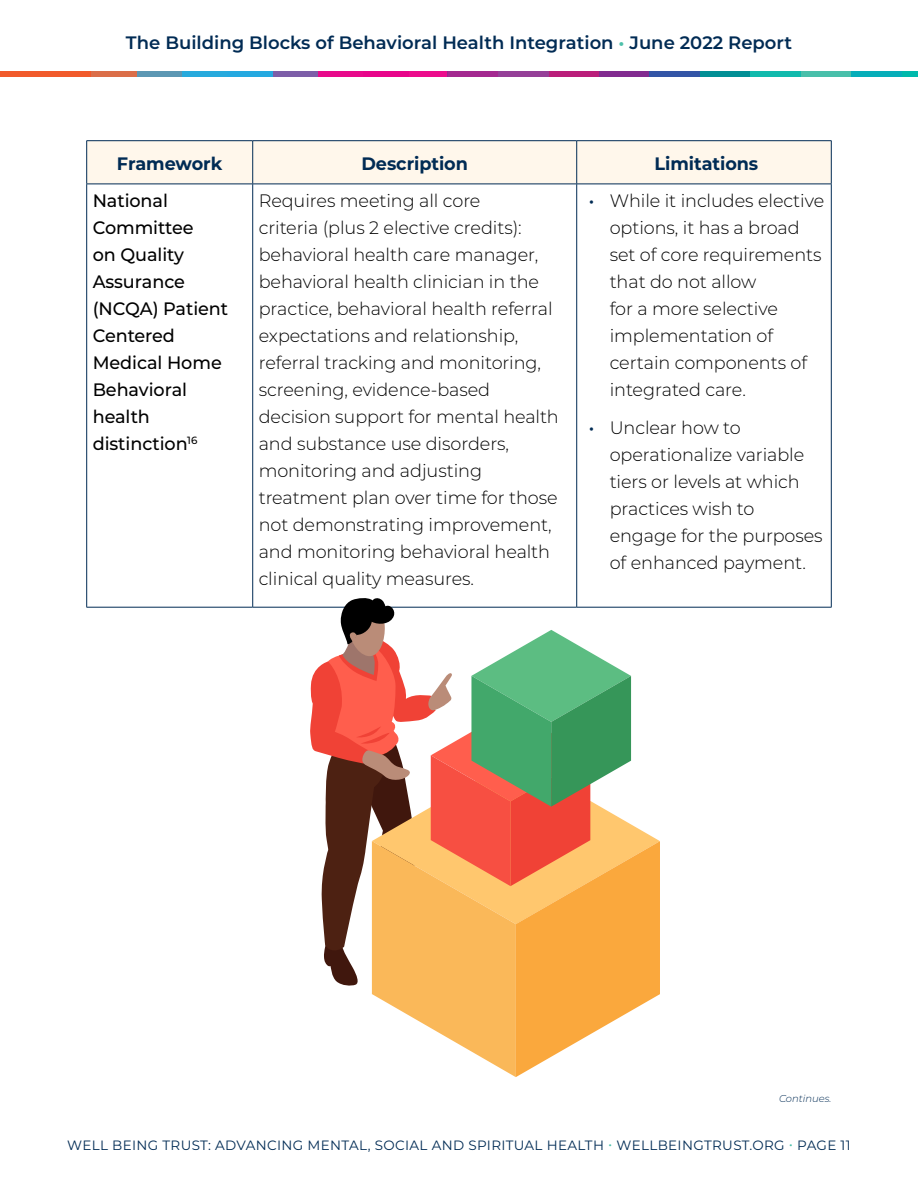
<style>
.page{position:relative;width:918px;height:1188px;background:#fff}
.page>*{position:absolute;margin:0;border:0;box-sizing:border-box;transform-origin:0 0}
.t1{font:300 18px/27px "Montserrat";letter-spacing:-.005em;color:#000}
.t2{font:500 18px/27px "Montserrat";letter-spacing:-.005em;color:#000}
.t3{font:600 18px "Montserrat";color:#002b54}
.t4{font:700 18px "Montserrat";letter-spacing:-.005em;color:#002b54}
.t5{font:13.5px "Montserrat";letter-spacing:.025em;color:#002b54}
.t6{font:italic 300 10.05px "Montserrat";color:#002b54}
.s1{color:#4dc0aa}
.s2{font-weight:500;color:#002b54}
</style>
<div class="page">
<div style="left:408px;top:71px;width:40px;height:5px;background:#ec0c8c"></div>
<div style="left:363px;top:71px;width:45px;height:5px;background:#e8058a"></div>
<div style="left:317px;top:71px;width:46px;height:5px;background:#e80a8b"></div>
<div style="left:272px;top:71px;width:45px;height:5px;background:#7d5ea8"></div>
<div style="left:227px;top:71px;width:45px;height:5px;background:#25a9e0"></div>
<div style="left:181px;top:71px;width:46px;height:5px;background:#27aadd"></div>
<div style="left:136px;top:71px;width:45px;height:5px;background:#5c97b3"></div>
<div style="left:91px;top:71px;width:45px;height:5px;background:#db6e49"></div>
<div style="left:45px;top:71px;width:46px;height:5px;background:#f15a2b"></div>
<div style="left:0;top:71px;width:45px;height:5px;background:#f15a2b"></div>
<div style="left:901px;top:71px;width:17px;height:5px;background:#00b9ac"></div>
<div style="left:851px;top:71px;width:50px;height:5px;background:#06aeb9"></div>
<div style="left:800px;top:71px;width:51px;height:5px;background:#49bfaa"></div>
<div style="left:750px;top:71px;width:50px;height:5px;background:#11baad"></div>
<div style="left:699px;top:71px;width:51px;height:5px;background:#028f95"></div>
<div style="left:649px;top:71px;width:50px;height:5px;background:#3355a6"></div>
<div style="left:599px;top:71px;width:50px;height:5px;background:#822b90"></div>
<div style="left:548px;top:71px;width:51px;height:5px;background:#ba1e7a"></div>
<div style="left:498px;top:71px;width:50px;height:5px;background:#954098"></div>
<div style="left:447px;top:71px;width:51px;height:5px;background:#a42990"></div>
<div style="left:87px;top:141px;width:744px;height:43px;background:#fff7eb"></div>
<hr style="left:86px;top:140px;width:167px;height:1px;background:#002b54">
<hr style="left:86px;top:141px;width:1px;height:43px;background:#002b54">
<hr style="left:253px;top:140px;width:324px;height:1px;background:#002b54">
<hr style="left:252px;top:141px;width:1px;height:43px;background:#002b54">
<hr style="left:577px;top:140px;width:255px;height:1px;background:#002b54">
<hr style="left:576px;top:141px;width:1px;height:43px;background:#002b54">
<hr style="left:831px;top:141px;width:1px;height:43px;background:#002b54">
<hr style="left:86px;top:184px;width:167px;height:1px;background:#002b54">
<hr style="left:86px;top:184px;width:1px;height:423px;background:#002b54">
<hr style="left:253px;top:184px;width:324px;height:1px;background:#002b54">
<hr style="left:252px;top:184px;width:1px;height:423px;background:#002b54">
<hr style="left:576px;top:184px;width:1px;height:423px;background:#002b54">
<hr style="left:831px;top:184px;width:1px;height:423px;background:#002b54">
<hr style="left:86px;top:607px;width:167px;height:1px;background:#002b54">
<hr style="left:253px;top:607px;width:324px;height:1px;background:#002b54">
<hr style="left:577px;top:607px;width:255px;height:1px;background:#002b54">
<hr style="left:577px;top:184px;width:255px;height:1px;background:#002b54">
<svg style="left:310px;top:597px;width:350px;height:480px"></svg>
<p class="t3" style="left:126px;top:30px;width:668px">The Building Blocks of Behavioral Health Integration <span class="s1">•</span> June 2022 Report</p>
<p class="t4" style="left:117px;top:150px;width:107px">Framework</p>
<p class="t4" style="left:361px;top:150px;width:108px">Description</p>
<p class="t4" style="left:655px;top:150px;width:105px">Limitations</p>
<p class="t2" style="left:93px;top:187px;width:137px">National<br>Committee<br>on Quality<br>Assurance (NCQA) Patient<br>Centered<br>Medical Home<br>Behavioral health distinction<sup>16</sup></p>
<p class="t1" style="left:259px;top:187px;width:302px">Requires meeting all core<br>criteria (plus 2 elective credits): behavioral health care manager, behavioral health clinician in the practice, behavioral health referral expectations and relationship, referral tracking and monitoring, screening, evidence-based decision support for mental health and substance use disorders, monitoring and adjusting treatment plan over time for those not demonstrating improvement, and monitoring behavioral health clinical quality measures.</p>
<p class="t1" style="left:610px;top:187px;width:216px;text-indent:-21px"><span class="s2">•</span> While it includes elective options, it has a broad set of core requirements that do not allow<br>for a more selective implementation of certain components of integrated care.</p>
<p class="t1" style="left:610px;top:413px;width:215px;text-indent:-21px"><span class="s2">•</span> Unclear how to operationalize variable tiers or levels at which practices wish to engage for the purposes of enhanced payment.</p>
<p class="t6" style="left:779px;top:1091px;width:54px">Continues.</p>
<p class="t5" style="left:67px;top:1136px;width:785px">WELL BEING TRUST: ADVANCING MENTAL, SOCIAL AND SPIRITUAL HEALTH <span class="s1">•</span> WELLBEINGTRUST.ORG <span class="s1">•</span> PAGE 11</p>
</div>
